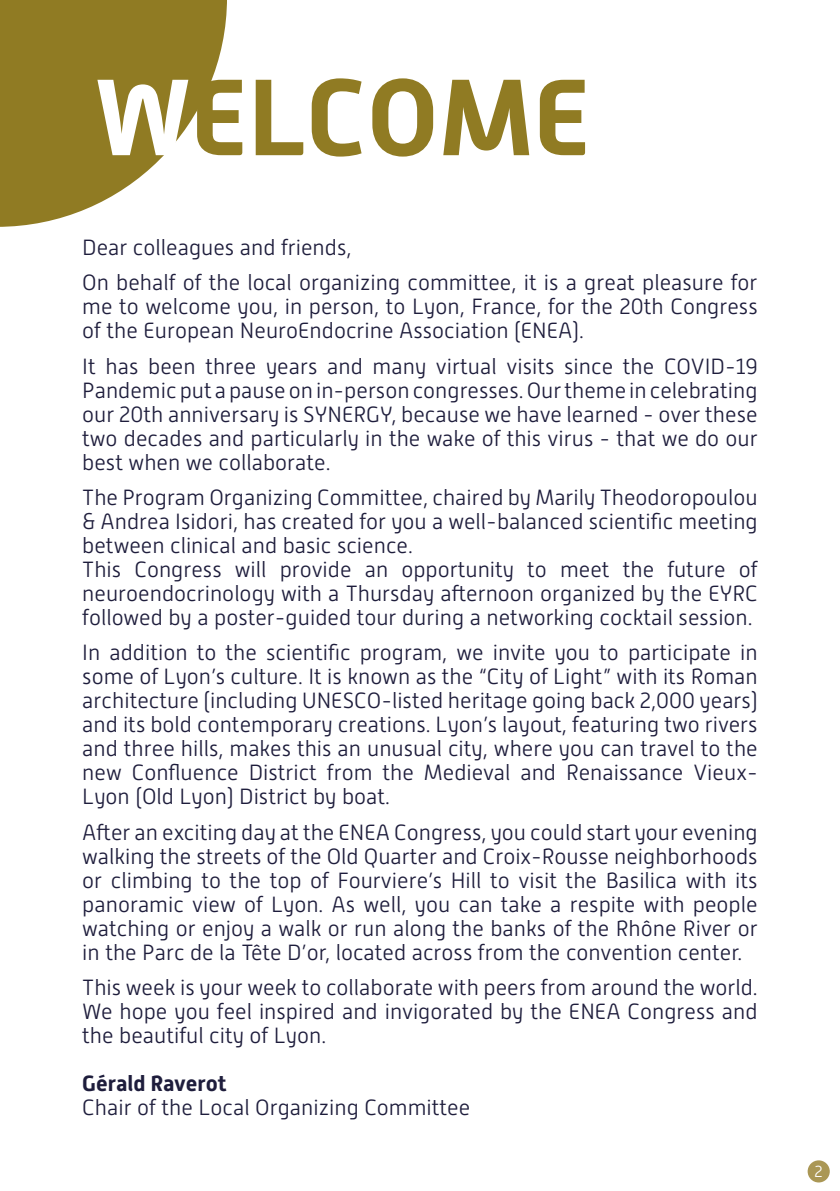
<style>
.page{position:relative;width:840px;height:1191px;background:#fff}
.page>*{position:absolute;margin:0;border:0;box-sizing:border-box;transform-origin:0 0}
.t1{font:700 108px "Alwyn New";color:#907b23}
.t2{font:300 22px/24px "Alwyn New";color:#1e1d3c;text-align:justify}
.t3{font:700 22px "Alwyn New";color:#1e1d3c}
.t4{font:300 16px "Alwyn New";color:#fff}
.s1{color:#fff}
</style>
<div class="page">
<div style="left:807px;top:1160px;width:22px;height:22px;background:#aa9755;border-radius:50%"></div>
<svg style="left:0;top:0;width:227px;height:227px;fill:#907b23"></svg>
<h1 class="t1" style="left:94px;top:55px;width:498px"><span class="s1">W</span>ELCOME</h1>
<p class="t2" style="left:82px;top:230px;width:676px;line-height:35.4px">Dear colleagues and friends,<br>On behalf of the local organizing committee, it is a great pleasure for</p>
<p class="t2" style="left:82px;top:295px;width:676px">me to welcome you, in person, to Lyon, France, for the 20th Congress of the European NeuroEndocrine Association (ENEA).</p>
<p class="t2" style="left:82px;top:354px;width:676px">It has been three years and many virtual visits since the COVID-19<br>Pandemic put a pause on in-person congresses. Our theme in celebrating our 20th anniversary is SYNERGY, because we have learned - over these two decades and particularly in the wake of this virus - that we do our best when we collaborate.</p>
<p class="t2" style="left:82px;top:485px;width:676px;text-align:left">The Program Organizing Committee, chaired by Marily Theodoropoulou &amp; Andrea Isidori, has created for you a well-balanced scientific meeting between clinical and basic science.<br>This Congress will provide an opportunity to meet the future of neuroendocrinology with a Thursday afternoon organized by the EYRC followed by a poster-guided tour during a networking cocktail session.</p>
<p class="t2" style="left:82px;top:641px;width:676px">In addition to the scientific program, we invite you to participate in some of Lyon’s culture. It is known as the “City of Light” with its Roman architecture (including UNESCO-listed heritage going back 2,000 years) and its bold contemporary creations. Lyon’s layout, featuring two rivers and three hills, makes this an unusual city, where you can travel to the new Confluence District from the Medieval and Renaissance Vieux-Lyon (Old Lyon) District by boat.</p>
<p class="t2" style="left:82px;top:820px;width:676px">After an exciting day at the ENEA Congress, you could start your evening walking the streets of the Old Quarter and Croix-Rousse neighborhoods or climbing to the top of Fourviere’s Hill to visit the Basilica with its panoramic view of Lyon. As well, you can take a respite with people watching or enjoy a walk or run along the banks of the Rhône River or in the Parc de la Tête D’or, located across from the convention center.</p>
<p class="t2" style="left:82px;top:975px;width:676px">This week is your week to collaborate with peers from around the world.<br>We hope you feel inspired and invigorated by the ENEA Congress and the beautiful city of Lyon.</p>
<p class="t3" style="left:82px;top:1071px;width:146px">Gérald Raverot</p>
<p class="t2" style="left:82px;top:1095px;width:389px">Chair of the Local Organizing Committee</p>
<p class="t4" style="left:814px;top:1162px;width:10px">2</p>
</div>
